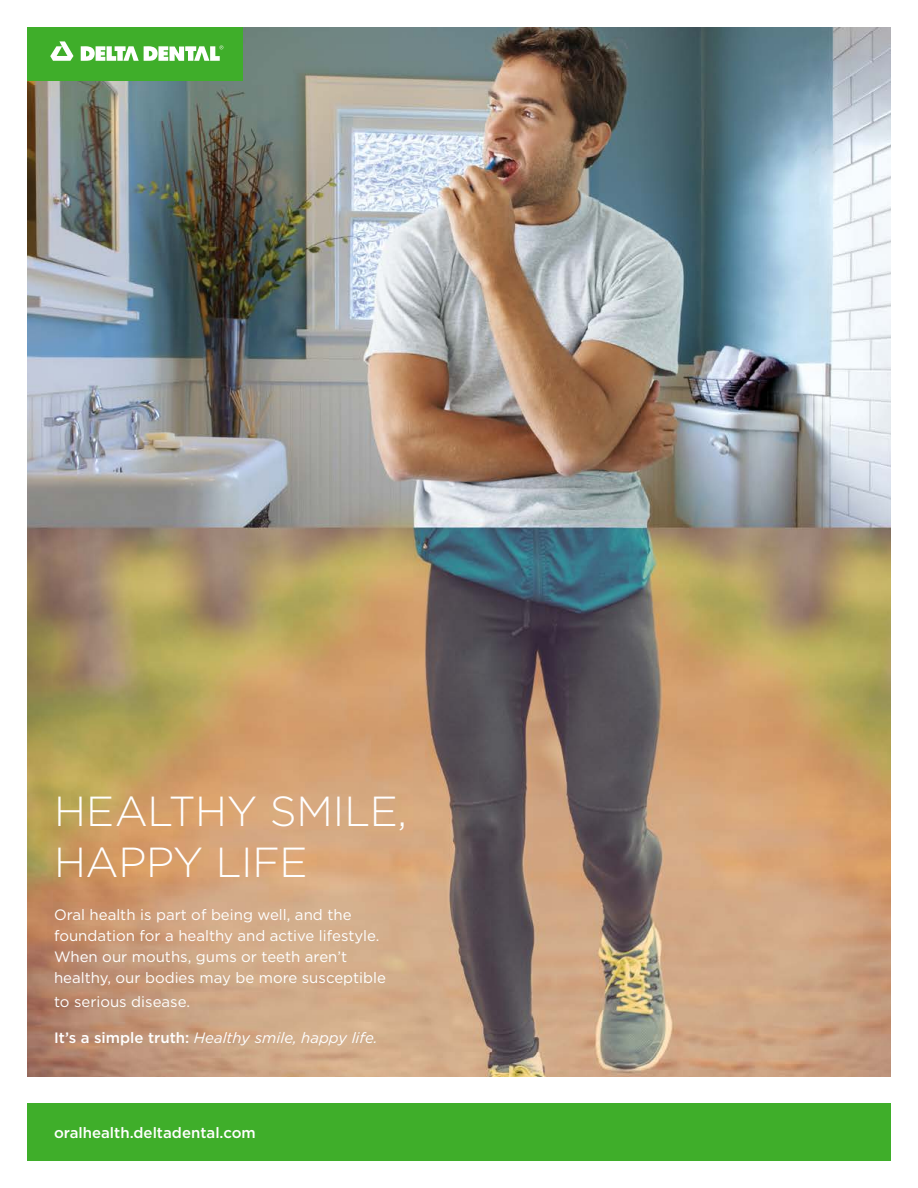
<style>
.page{position:relative;width:918px;height:1188px;background:#fff}
.page>*{position:absolute;margin:0;border:0;box-sizing:border-box;transform-origin:0 0}
.t1{font:300 42px/50.4px "Gotham";letter-spacing:-.01em;color:#fff}
.t2{font:15px/21px "Gotham";color:#fff}
.t3{font:italic 15px "Gotham";color:#fff}
.t4{font:500 15px "Gotham";color:#fff}
.s1{font-weight:500;font-style:normal}
</style>
<div class="page">
<img style="left:27px;top:27px;width:864px;height:1050px">
<div style="left:27px;top:27px;width:216px;height:53px;background:#3fae2a"></div>
<svg style="left:50px;top:41px;width:24px;height:20px"></svg>
<svg style="left:81px;top:45px;width:142px;height:16px"></svg>
<div style="left:27px;top:1104px;width:864px;height:57px;background:#3fae2a"></div>
<p class="t1" style="left:54px;top:785px;width:355px">HEALTHY SMILE,<br>HAPPY LIFE</p>
<p class="t2" style="left:54px;top:904px;width:333px">Oral health is part of being well, and the foundation for a healthy and active lifestyle.<br>When our mouths, gums or teeth aren’t healthy, our bodies may be more susceptible</p>
<p class="t2" style="left:54px;top:990px;width:138px">to serious disease.</p>
<p class="t3" style="left:54px;top:1028px;width:325px"><span class="s1">It’s a simple truth:</span> Healthy smile, happy life.</p>
<p class="t4" style="left:54px;top:1122px;width:203px">oralhealth.deltadental.com</p>
</div>
